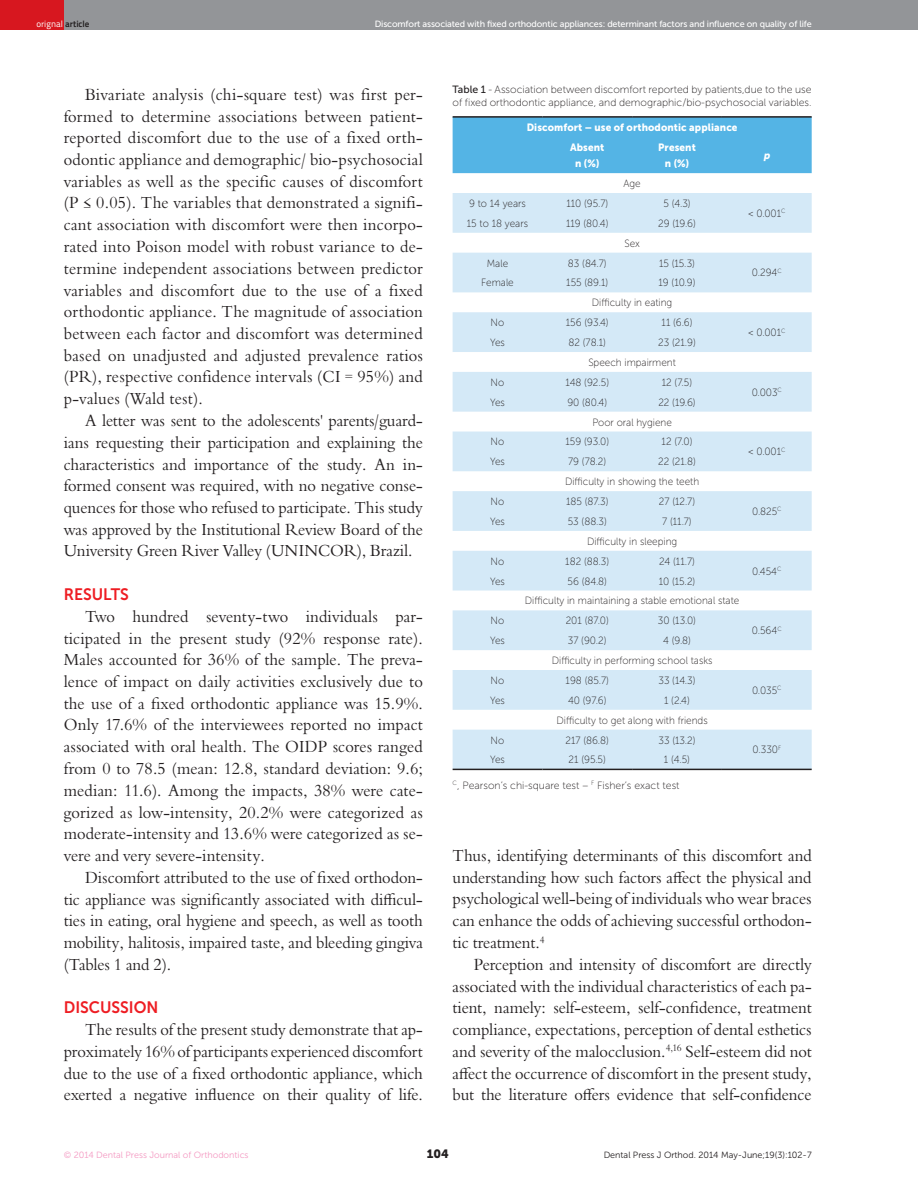
<style>
.page{position:relative;width:918px;height:1188px;background:#fff}
.page>*{position:absolute;margin:0;border:0;box-sizing:border-box;transform-origin:0 0}
.t1{font:16.5px/21.8px "Bergamo Std";color:#231f20;text-align:justify;scale:.95 1}
.t2{font:16.5px "Museo Sans 700";color:#ee1d23;scale:.95 1}
.t3{font:12px "Museo Sans 900";color:#231f20}
.t4{font:10.5px/20px "Museo Sans 100";color:#231f20;scale:.95 1}
.t5{font:10.5px/12.6px "Museo Sans 100";color:#231f20}
.t6{font:10.5px/20px "Museo Sans 900";letter-spacing:.01em;color:#fff;scale:.95 1}
.t7{font:italic 10.5px "Museo Sans 900";color:#fff;scale:.95 1}
.t8{font:9px "Museo Sans 500";letter-spacing:-.015em;color:#fff}
.t9{font:9px "Museo Sans 300";color:#231f20}
.t10{font:9px "Museo Sans 300";color:#f499c2}
.t11{font:9px "Titillium Text 22 L";color:#fff}
.s1{font-weight:700;color:#231f20}
.s2{font-family:"Museo Sans 500"}
</style>
<div class="page">
<div style="left:0;top:0;width:918px;height:30px;background:#939598"></div>
<div style="left:0;top:0;width:64px;height:30px;background:#d7171f"></div>
<div style="left:453px;top:118px;width:359px;height:55px;background:#54b4e5"></div>
<svg style="left:453px;top:193px;width:359px;height:576px;fill:#d4e9f7"></svg>
<hr style="left:453px;top:116px;width:89px;height:2px;background:#231f20">
<hr style="left:542px;top:116px;width:90px;height:2px;background:#231f20">
<hr style="left:632px;top:116px;width:90px;height:2px;background:#231f20">
<hr style="left:722px;top:116px;width:90px;height:2px;background:#231f20">
<hr style="left:722px;top:769px;width:90px;height:1px;background:#231f20">
<hr style="left:453px;top:769px;width:89px;height:1px;background:#231f20">
<hr style="left:542px;top:769px;width:90px;height:1px;background:#231f20">
<hr style="left:632px;top:769px;width:90px;height:1px;background:#231f20">
<p class="t11" style="left:36px;top:17px;width:55px">orignal <span class="s1">article</span></p>
<p class="t8" style="left:375px;top:19px;width:438px">Discomfort associated with fixed orthodontic appliances: determinant factors and influence on quality of life</p>
<p class="t1" style="left:64px;top:83px;width:379px;text-indent:21px">Bivariate analysis (chi-square test) was first per&shy;formed to determine associations between patient&shy;reported discomfort due to the use of a fixed orth&shy;odontic appliance and demographic/ bio-psychosocial variables as well as the specific causes of discomfort (P ≤ 0.05). The variables that demonstrated a signifi&shy;cant association with discomfort were then incorpo&shy;rated into Poison model with robust variance to de&shy;termine independent associations between predictor variables and discomfort due to the use of a fixed orthodontic appliance. The magnitude of association between each factor and discomfort was determined based on unadjusted and adjusted prevalence ratios (PR), respective confidence intervals (CI = 95%) and p-values (Wald test).</p>
<p class="t1" style="left:64px;top:410px;width:380px;text-indent:21px">A letter was sent to the adolescents' parents/guard&shy;ians requesting their participation and explaining the characteristics and importance of the study. An in&shy;formed consent was required, with no negative conse&shy;quences for those who refused to participate. This study was approved by the Institutional Review Board of the University Green River Valley (UNINCOR), Brazil.</p>
<p class="t2" style="left:64px;top:585px;width:70px">RESULTS</p>
<p class="t1" style="left:64px;top:605px;width:380px;text-indent:21px">Two hundred seventy-two individuals par&shy;ticipated in the present study (92% response rate).<br>Males accounted for 36% of the sample. The preva&shy;lence of impact on daily activities exclusively due to the use of a fixed orthodontic appliance was 15.9%.<br>Only 17.6% of the interviewees reported no impact associated with oral health. The OIDP scores ranged from 0 to 78.5 (mean: 12.8, standard deviation: 9.6; median: 11.6). Among the impacts, 38% were cate&shy;gorized as low-intensity, 20.2% were categorized as moderate-intensity and 13.6% were categorized as se&shy;vere and very severe-intensity.</p>
<p class="t1" style="left:64px;top:866px;width:379px;text-indent:21px">Discomfort attributed to the use of fixed orthodon&shy;tic appliance was significantly associated with difficul&shy;ties in eating, oral hygiene and speech, as well as tooth mobility, halitosis, impaired taste, and bleeding gingiva (Tables 1 and 2).</p>
<p class="t2" style="left:64px;top:998px;width:101px">DISCUSSION</p>
<p class="t1" style="left:64px;top:1019px;width:379px;text-indent:21px">The results of the present study demonstrate that ap&shy;proximately 16% of participants experienced discomfort due to the use of a fixed orthodontic appliance, which exerted a negative influence on their quality of life.</p>
<p class="t5" style="left:453px;top:83px;width:361px"><span class="s2">Table 1</span> - Association between discomfort reported by patients,due to the use of fixed orthodontic appliance, and demographic/bio-psychosocial variables.</p>
<p class="t6" style="left:570px;top:117px;width:178px;text-indent:-43px">Discomfort – use of orthodontic appliance<br>Absent</p>
<p class="t6" style="left:575px;top:153px;width:27px">n (%)</p>
<p class="t6" style="left:658px;top:139px;width:41px;line-height:16.5px;text-align:center">Present n (%)</p>
<p class="t7" style="left:764px;top:149px;width:10px">p</p>
<p class="t4" style="left:624px;top:174px;width:20px">Age</p>
<p class="t4" style="left:469px;top:193px;width:61px">9 to 14 years</p>
<p class="t4" style="left:566px;top:193px;width:46px">110 (95.7)</p>
<p class="t4" style="left:663px;top:193px;width:30px">5 (4.3)</p>
<p class="t4" style="left:467px;top:213px;width:66px">15 to 18 years</p>
<p class="t4" style="left:566px;top:213px;width:46px">119 (80.4)</p>
<p class="t4" style="left:658px;top:213px;width:41px">29 (19.6)</p>
<p class="t4" style="left:624px;top:233px;width:18px">Sex</p>
<p class="t4" style="left:487px;top:253px;width:24px">Male</p>
<p class="t4" style="left:568px;top:253px;width:42px">83 (84.7)</p>
<p class="t4" style="left:659px;top:253px;width:39px">15 (15.3)</p>
<p class="t4" style="left:481px;top:273px;width:36px">Female</p>
<p class="t4" style="left:566px;top:273px;width:46px">155 (89.1)</p>
<p class="t4" style="left:592px;top:273px;width:111px;text-indent:67px">19 (10.9)<br>Difficulty in eating</p>
<p class="t4" style="left:491px;top:313px;width:16px">No</p>
<p class="t4" style="left:566px;top:313px;width:47px">156 (93.4)</p>
<p class="t4" style="left:662px;top:313px;width:34px">11 (6.6)</p>
<p class="t4" style="left:490px;top:333px;width:17px">Yes</p>
<p class="t4" style="left:569px;top:333px;width:41px">82 (78.1)</p>
<p class="t4" style="left:588px;top:333px;width:115px;text-indent:70px">23 (21.9)<br>Speech impairment</p>
<p class="t4" style="left:491px;top:372px;width:16px">No</p>
<p class="t4" style="left:565px;top:372px;width:48px">148 (92.5)</p>
<p class="t4" style="left:662px;top:372px;width:33px">12 (7.5)</p>
<p class="t4" style="left:490px;top:392px;width:17px">Yes</p>
<p class="t4" style="left:567px;top:392px;width:43px">90 (80.4)</p>
<p class="t4" style="left:592px;top:392px;width:110px;text-indent:66px">22 (19.6)<br>Poor oral hygiene</p>
<p class="t4" style="left:491px;top:432px;width:16px">No</p>
<p class="t4" style="left:565px;top:432px;width:47px">159 (93.0)</p>
<p class="t4" style="left:662px;top:432px;width:34px">12 (7.0)</p>
<p class="t4" style="left:490px;top:452px;width:17px">Yes</p>
<p class="t4" style="left:568px;top:452px;width:42px">79 (78.2)</p>
<p class="t4" style="left:565px;top:452px;width:143px;text-indent:93px">22 (21.8)<br>Difficulty in showing the teeth</p>
<p class="t4" style="left:491px;top:492px;width:16px">No</p>
<p class="t4" style="left:566px;top:492px;width:46px">185 (87.3)</p>
<p class="t4" style="left:659px;top:492px;width:40px">27 (12.7)</p>
<p class="t4" style="left:490px;top:511px;width:17px">Yes</p>
<p class="t4" style="left:568px;top:511px;width:43px">53 (88.3)</p>
<p class="t4" style="left:587px;top:511px;width:112px;text-indent:75px">7 (11.7)<br>Difficulty in sleeping</p>
<p class="t4" style="left:491px;top:551px;width:16px">No</p>
<p class="t4" style="left:565px;top:551px;width:48px">182 (88.3)</p>
<p class="t4" style="left:659px;top:551px;width:39px">24 (11.7)</p>
<p class="t4" style="left:490px;top:571px;width:17px">Yes</p>
<p class="t4" style="left:568px;top:571px;width:43px">56 (84.8)</p>
<p class="t4" style="left:525px;top:571px;width:227px;text-indent:134px">10 (15.2)<br>Difficulty in maintaining a stable emotional state</p>
<p class="t4" style="left:491px;top:611px;width:16px">No</p>
<p class="t4" style="left:566px;top:611px;width:47px">201 (87.0)</p>
<p class="t4" style="left:658px;top:611px;width:42px">30 (13.0)</p>
<p class="t4" style="left:490px;top:631px;width:17px">Yes</p>
<p class="t4" style="left:568px;top:631px;width:42px">37 (90.2)</p>
<p class="t4" style="left:552px;top:631px;width:171px;text-indent:111px">4 (9.8)<br>Difficulty in performing school tasks</p>
<p class="t4" style="left:491px;top:670px;width:16px">No</p>
<p class="t4" style="left:566px;top:670px;width:47px">198 (85.7)</p>
<p class="t4" style="left:658px;top:670px;width:41px">33 (14.3)</p>
<p class="t4" style="left:490px;top:690px;width:17px">Yes</p>
<p class="t4" style="left:568px;top:690px;width:42px">40 (97.6)</p>
<p class="t4" style="left:557px;top:690px;width:161px;text-indent:108px">1 (2.4)<br>Difficulty to get along with friends</p>
<p class="t4" style="left:491px;top:730px;width:16px">No</p>
<p class="t4" style="left:566px;top:730px;width:47px">217 (86.8)</p>
<p class="t4" style="left:658px;top:730px;width:41px">33 (13.2)</p>
<p class="t4" style="left:490px;top:750px;width:17px">Yes</p>
<p class="t4" style="left:569px;top:750px;width:41px">21 (95.5)</p>
<p class="t4" style="left:664px;top:750px;width:29px">1 (4.5)</p>
<p class="t5" style="left:453px;top:779px;width:228px"><sup>C</sup>, Pearson’s chi-square test – <sup>F</sup> Fisher’s exact test</p>
<p class="t4" style="left:748px;top:203px;width:41px">&lt; 0.001<sup>C</sup></p>
<p class="t4" style="left:752px;top:263px;width:33px">0.294<sup>C</sup></p>
<p class="t4" style="left:748px;top:323px;width:41px">&lt; 0.001<sup>C</sup></p>
<p class="t4" style="left:752px;top:382px;width:33px">0.003<sup>C</sup></p>
<p class="t4" style="left:748px;top:442px;width:41px">&lt; 0.001<sup>C</sup></p>
<p class="t4" style="left:752px;top:501px;width:32px">0.825<sup>C</sup></p>
<p class="t4" style="left:752px;top:561px;width:32px">0.454<sup>C</sup></p>
<p class="t4" style="left:752px;top:621px;width:33px">0.564<sup>C</sup></p>
<p class="t4" style="left:752px;top:680px;width:33px">0.035<sup>C</sup></p>
<p class="t4" style="left:753px;top:740px;width:32px">0.330<sup>F</sup></p>
<p class="t1" style="left:453px;top:845px;width:380px">Thus, identifying determinants of this discomfort and understanding how such factors affect the physical and psychological well-being of individuals who wear braces can enhance the odds of achieving successful orthodon&shy;tic treatment.<sup>4</sup></p>
<p class="t1" style="left:453px;top:953px;width:380px;text-indent:21px">Perception and intensity of discomfort are directly associated with the individual characteristics of each pa&shy;tient, namely: self-esteem, self-confidence, treatment compliance, expectations, perception of dental esthetics and severity of the malocclusion.<sup>4,16</sup> Self-esteem did not affect the occurrence of discomfort in the present study, but the literature offers evidence that self-confidence</p>
<p class="t10" style="left:64px;top:1150px;width:186px">© 2014 Dental Press Journal of Orthodontics</p>
<p class="t3" style="left:427px;top:1147px;width:24px">104</p>
<p class="t9" style="left:604px;top:1150px;width:210px">Dental Press J Orthod. 2014 May-June;19(3):102-7</p>
</div>
